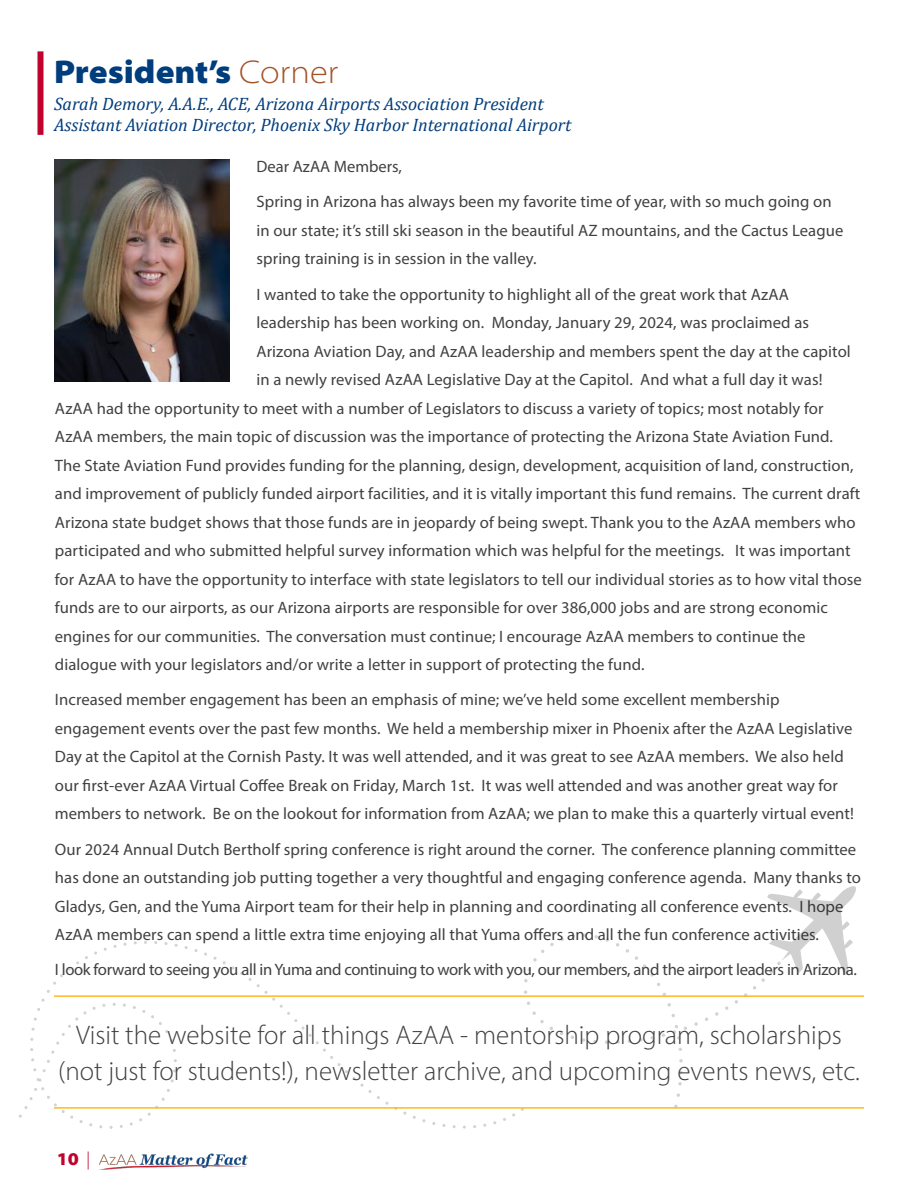
<style>
.page{position:relative;width:918px;height:1188px;background:#fff}
.page>*{position:absolute;margin:0;border:0;box-sizing:border-box;transform-origin:0 0}
.headline{font:33px "Myriad Variable Concept";color:#003d7c}
.body_copy{font:300 27px/36px "Myriad Pro";color:#414042;text-align:center}
.headline-2{font:italic 18px/21px "Cambria";color:#003d7c}
.t1{font:18px "Myriad Variable Concept";color:#c0032c}
.body_copy-2{font:16.5px/28.5px "Myriad Pro";letter-spacing:.005em;color:#414042}
.body_copy-3{font:16.5px "Myriad Pro";letter-spacing:-.02em;color:#414042}
.s1{color:#a45329}
</style>
<div class="page">
<img style="left:98px;top:1153px;width:150px;height:17px">
<svg style="left:139px;top:1089px;width:31px;height:33px"></svg>
<svg style="left:19px;top:1078px;width:64px;height:45px"></svg>
<svg style="left:142px;top:1010px;width:26px;height:23px"></svg>
<svg style="left:213px;top:956px;width:194px;height:159px"></svg>
<svg style="left:30px;top:948px;width:77px;height:124px"></svg>
<svg style="left:676px;top:1093px;width:4px;height:4px"></svg>
<svg style="left:679px;top:1059px;width:4px;height:4px"></svg>
<svg style="left:616px;top:1040px;width:4px;height:4px"></svg>
<svg style="left:639px;top:1038px;width:4px;height:4px"></svg>
<svg style="left:673px;top:1025px;width:14px;height:15px"></svg>
<svg style="left:694px;top:1022px;width:4px;height:4px"></svg>
<svg style="left:715px;top:1012px;width:4px;height:4px"></svg>
<svg style="left:532px;top:1011px;width:21px;height:19px"></svg>
<svg style="left:667px;top:1003px;width:4px;height:4px"></svg>
<svg style="left:725px;top:1000px;width:13px;height:10px"></svg>
<svg style="left:744px;top:886px;width:112px;height:109px"></svg>
<svg style="left:616px;top:943px;width:45px;height:43px"></svg>
<svg style="left:533px;top:943px;width:21px;height:19px"></svg>
<svg style="left:605px;top:938px;width:4px;height:4px"></svg>
<svg style="left:594px;top:935px;width:4px;height:4px"></svg>
<svg style="left:571px;top:934px;width:4px;height:4px"></svg>
<div style="left:38px;top:51px;width:6px;height:84px;background:#c0032c"></div>
<hr style="left:54px;top:995px;width:810px;height:2px;background:#feb825">
<hr style="left:54px;top:1107px;width:810px;height:2px;background:#feb825">
<img style="left:54px;top:160px;width:175px;height:222px">
<p class="headline" style="left:54px;top:52px;width:286px">President’s <span class="s1">Corner</span></p>
<p class="headline-2" style="left:54px;top:92px;width:519px">Sarah Demory, A.A.E., ACE, Arizona Airports Association President<br>Assistant Aviation Director, Phoenix Sky Harbor International Airport</p>
<p class="body_copy-2" style="left:256px;top:152px;width:147px">Dear AzAA Members,</p>
<p class="body_copy-2" style="left:256px;top:187px;width:588px">Spring in Arizona has always been my favorite time of year, with so much going on in our state; it’s still ski season in the beautiful AZ mountains, and the Cactus League spring training is in session in the valley.</p>
<p class="body_copy-2" style="left:256px;top:280px;width:534px">I wanted to take the opportunity to highlight all of the great work that AzAA</p>
<p class="body_copy-2" style="left:256px;top:308px;width:554px">leadership has been working on. Monday, January 29, 2024, was proclaimed as</p>
<p class="body_copy-2" style="left:256px;top:337px;width:596px">Arizona Aviation Day, and AzAA leadership and members spent the day at the capitol</p>
<p class="body_copy-2" style="left:256px;top:365px;width:568px">in a newly revised AzAA Legislative Day at the Capitol. And what a full day it was!</p>
<p class="body_copy-2" style="left:55px;top:394px;width:770px">AzAA had the opportunity to meet with a number of Legislators to discuss a variety of topics; most notably for</p>
<p class="body_copy-2" style="left:55px;top:422px;width:780px">AzAA members, the main topic of discussion was the importance of protecting the Arizona State Aviation Fund.</p>
<p class="body_copy-2" style="left:55px;top:451px;width:800px">The State Aviation Fund provides funding for the planning, design, development, acquisition of land, construction,</p>
<p class="body_copy-2" style="left:55px;top:479px;width:807px">and improvement of publicly funded airport facilities, and it is vitally important this fund remains. The current draft</p>
<p class="body_copy-2" style="left:55px;top:508px;width:802px">Arizona state budget shows that those funds are in jeopardy of being swept. Thank you to the AzAA members who</p>
<p class="body_copy-2" style="left:55px;top:536px;width:797px">participated and who submitted helpful survey information which was helpful for the meetings. It was important</p>
<p class="body_copy-2" style="left:55px;top:565px;width:809px">for AzAA to have the opportunity to interface with state legislators to tell our individual stories as to how vital those</p>
<p class="body_copy-2" style="left:55px;top:593px;width:774px">funds are to our airports, as our Arizona airports are responsible for over 386,000 jobs and are strong economic</p>
<p class="body_copy-2" style="left:55px;top:622px;width:752px">engines for our communities. The conversation must continue; I encourage AzAA members to continue the</p>
<p class="body_copy-2" style="left:55px;top:650px;width:591px">dialogue with your legislators and/or write a letter in support of protecting the fund.</p>
<p class="body_copy-2" style="left:55px;top:685px;width:801px">Increased member engagement has been an emphasis of mine; we’ve held some excellent membership engagement events over the past few months. We held a membership mixer in Phoenix after the AzAA Legislative Day at the Capitol at the Cornish Pasty. It was well attended, and it was great to see AzAA members. We also held our first-ever AzAA Virtual Coffee Break on Friday, March 1st. It was well attended and was another great way for members to network. Be on the lookout for information from AzAA; we plan to make this a quarterly virtual event!</p>
<p class="body_copy-2" style="left:55px;top:835px;width:808px">Our 2024 Annual Dutch Bertholf spring conference is right around the corner. The conference planning committee has done an outstanding job putting together a very thoughtful and engaging conference agenda. Many thanks to Gladys, Gen, and the Yuma Airport team for their help in planning and coordinating all conference events. I hope AzAA members can spend a little extra time enjoying all that Yuma offers and all the fun conference activities.</p>
<p class="body_copy-3" style="left:55px;top:960px;width:804px">I look forward to seeing you all in Yuma and continuing to work with you, our members, and the airport leaders in Arizona.</p>
<p class="body_copy" style="left:58px;top:1017px;width:803px">Visit the website for all things AzAA - mentorship program, scholarships (not just for students!), newsletter archive, and upcoming events news, etc.</p>
<p class="t1" style="left:57px;top:1148px;width:35px">10 |</p>
</div>
